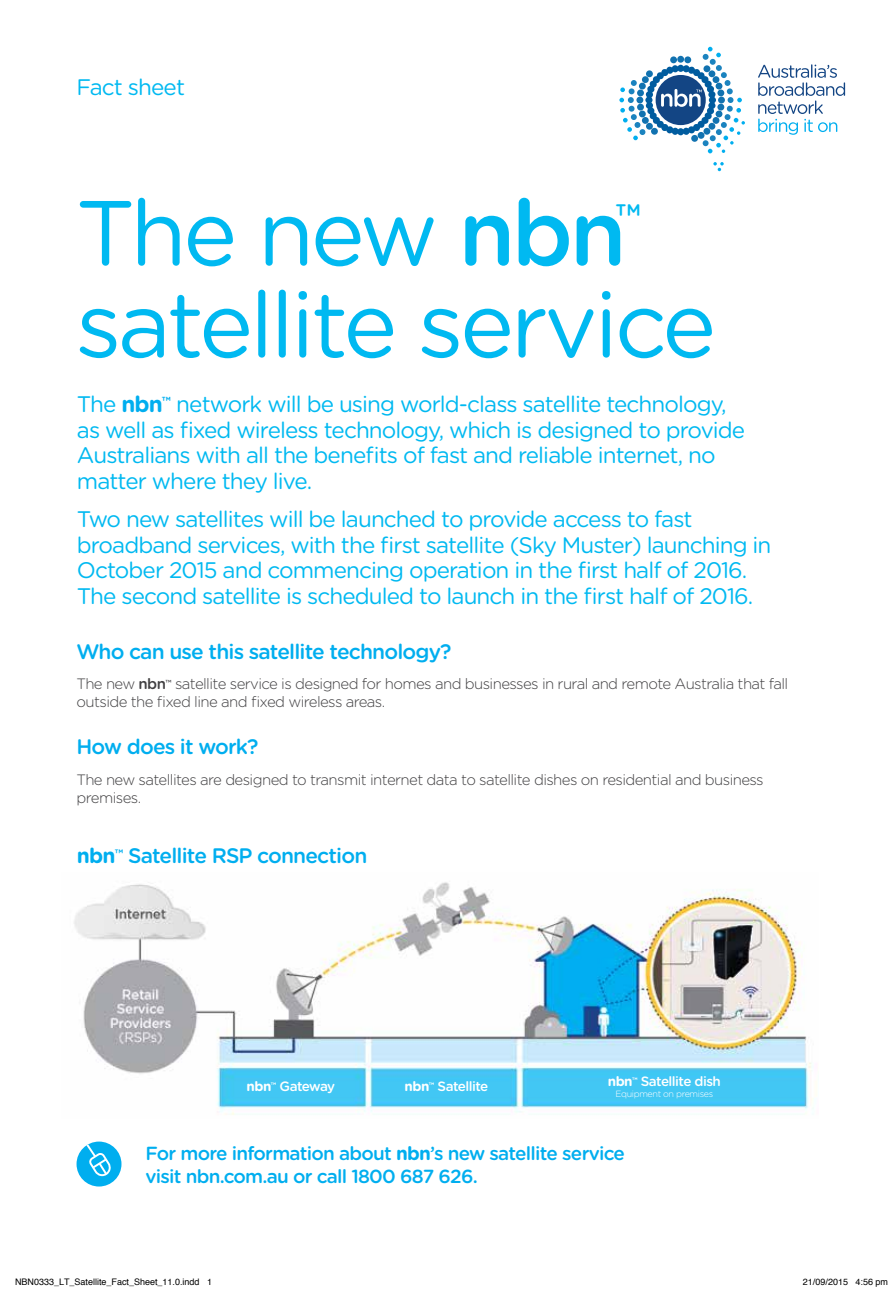
<style>
.page{position:relative;width:893px;height:1290px;background:#fff}
.page>*{position:absolute;margin:0;border:0;box-sizing:border-box;transform-origin:0 0}
.t1{font:91.8px "Gotham Rounded";letter-spacing:-.04em;color:#00b9f1}
.t2{font:500 36.75px "Gotham Rounded";color:#00b9f1}
.t3{font:22.5px/25.5px "Gotham Rounded";letter-spacing:-.04em;color:#00b9f1}
.t4{font:500 21px "Gotham Rounded";letter-spacing:-.04em;color:#00aeef}
.t5{font:500 18.9px/22.8px "Gotham Rounded";letter-spacing:-.04em;color:#00aeef}
.t6{font:300 15px/18px "Gotham Rounded";letter-spacing:-.04em;color:#414042}
.t7{font:500 13.5px "Gotham Rounded";letter-spacing:-.04em;color:#fff}
.t8{font:9px "Helvetica";color:#000}
.t9{font:300 9px "Gotham Rounded";letter-spacing:-.04em;color:#fff}
.s1{font-weight:500}
.s2{font-weight:700;color:#00aeef}
.s3{font-weight:700}
</style>
<div class="page">
<svg style="left:713px;top:162px;width:11px;height:9px"></svg>
<svg style="left:619px;top:47px;width:126px;height:106px"></svg>
<svg style="left:758px;top:64px;width:87px;height:71px"></svg>
<div style="left:77px;top:1141px;width:44px;height:45px;background:#00aeef;border-radius:50%"></div>
<svg style="left:86px;top:1144px;width:25px;height:32px"></svg>
<img style="left:74px;top:882px;width:739px;height:233px">
<p class="t3" style="left:77px;top:73px;width:110px">Fact sheet</p>
<h1 class="t1" style="left:76px;top:170px;width:552px">The new <span class="s1">nbn</span></h1>
<h2 class="t2" style="left:616px;top:190px;width:27px">™</h2>
<h1 class="t1" style="left:76px;top:262px;width:642px">satellite service</h1>
<p class="t3" style="left:77px;top:391px;width:670px">The <span class="s2">nbn</span><sup>™</sup> network will be using world-class satellite technology, as well as fixed wireless technology, which is designed to provide Australians with all the benefits of fast and reliable internet, no matter where they live.</p>
<p class="t3" style="left:77px;top:505px;width:696px">Two new satellites will be launched to provide access to fast broadband services, with the first satellite (Sky Muster) launching in October 2015 and commencing operation in the first half of 2016.<br>The second satellite is scheduled to launch in the first half of 2016.</p>
<p class="t4" style="left:77px;top:636px;width:376px">Who can use this satellite technology?</p>
<p class="t6" style="left:77px;top:674px;width:713px">The new <span class="s1">nbn</span><sup>™</sup> satellite service is designed for homes and businesses in rural and remote Australia that fall outside the fixed line and fixed wireless areas.</p>
<p class="t4" style="left:77px;top:731px;width:184px">How does it work?</p>
<p class="t6" style="left:77px;top:769px;width:689px">The new satellites are designed to transmit internet data to satellite dishes on residential and business premises.</p>
<p class="t4" style="left:77px;top:841px;width:292px"><span class="s3">nbn</span><sup>™</sup> Satellite RSP connection</p>
<p class="t7" style="left:247px;top:1077px;width:90px"><span class="s3">nbn</span><sup>™</sup> Gateway</p>
<p class="t7" style="left:405px;top:1077px;width:85px"><span class="s3">nbn</span><sup>™</sup> Satellite</p>
<p class="t7" style="left:608px;top:1072px;width:115px"><span class="s3">nbn</span><sup>™</sup> Satellite dish</p>
<p class="t9" style="left:616px;top:1088px;width:99px">Equipment on premises</p>
<p class="t5" style="left:145px;top:1141px;width:481px">For more information about <span class="s3">nbn</span>’s new satellite service visit nbn.com.au or call 1800 687 626.</p>
<p class="t8" style="left:15px;top:1275px;width:199px">NBN0333_LT_Satellite_Fact_Sheet_11.0.indd 1</p>
<p class="t8" style="left:803px;top:1275px;width:87px">21/09/2015 4:56 pm</p>
</div>
